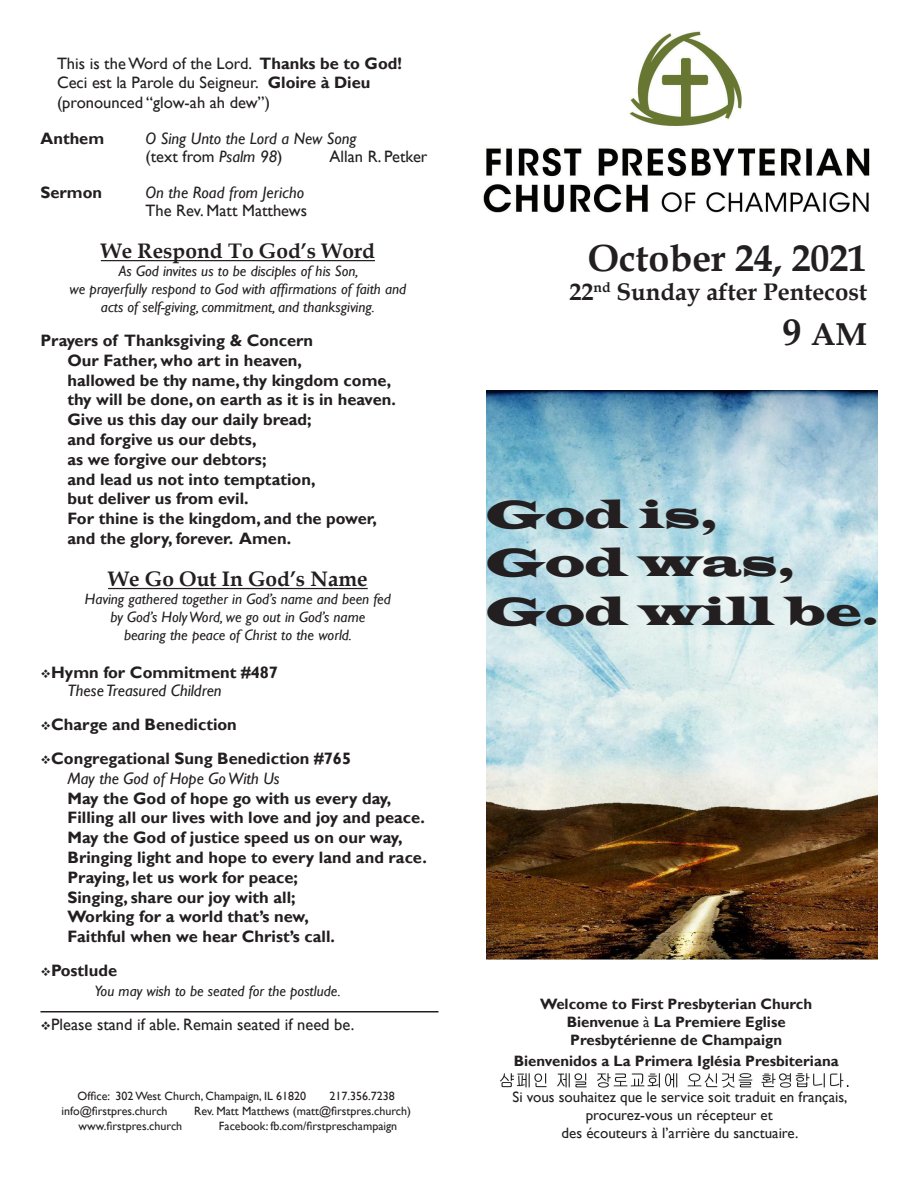
<style>
.page{position:relative;width:918px;height:1188px;background:#fff}
.page>*{position:absolute;margin:0;border:0;box-sizing:border-box;transform-origin:0 0}
.Body_text{font:40.5px/48.6px "Latin Wide";color:#231f20}
.t1{font:700 37.65px "Book Antiqua";color:#231f20}
.t2{font:700 31.65px "Book Antiqua";color:#231f20}
.t3{font:700 24px "Book Antiqua";color:#231f20}
.Subhead_1{font:700 21px "Book Antiqua";color:#231f20}
.Body_text-2{font:700 16.5px/19.8px "Gill Sans";color:#231f20}
.Body_text-3{font:16.5px "Gill Sans";color:#231f20}
.Body_text-4{font:italic 16.5px/18px "Gill Sans";color:#231f20}
.Body_text-5{font:italic 15px "Gill Sans";color:#231f20}
.t4{font:700 15px "Gill Sans";color:#231f20}
.Body_text-6{font:15px "Gill Sans";color:#231f20}
.t5{font:12px "Gill Sans";color:#231f20}
.s1{font-weight:700}
.s2{font-style:italic}
.s3{font-style:normal}
.s4{font-weight:400;font-style:italic}
.s5{font-size:37.65px}
.s6{font-weight:400}
</style>
<div class="page">
<img style="left:483px;top:31px;width:387px;height:182px">
<hr style="left:101px;top:260px;width:274px;height:1px;background:#231f20">
<hr style="left:108px;top:588px;width:260px;height:1px;background:#231f20">
<img style="left:500px;top:1073px;width:349px;height:15px">
<hr style="left:40px;top:1011px;width:398px;height:1px;background:#231f20">
<img style="left:486px;top:390px;width:392px;height:570px">
<p class="Body_text-3" style="left:57px;top:53px;width:346px">This is the Word of the Lord. <span class="s1">Thanks be to God!</span></p>
<p class="Body_text-3" style="left:57px;top:73px;width:315px">Ceci est la Parole du Seigneur. <span class="s1">Gloire à Dieu</span></p>
<p class="Body_text-3" style="left:57px;top:93px;width:215px">(pronounced “glow-ah ah dew”)</p>
<p class="Body_text-2" style="left:40px;top:129px;width:65px">Anthem</p>
<p class="Body_text-4" style="left:146px;top:130px;width:213px">O Sing Unto the Lord a New Song</p>
<p class="Body_text-3" style="left:146px;top:147px;width:139px">(text from <span class="s2">Psalm 98</span>)</p>
<p class="Body_text-3" style="left:330px;top:147px;width:99px">Allan R. Petker</p>
<p class="Body_text-2" style="left:40px;top:183px;width:63px">Sermon</p>
<p class="Body_text-4" style="left:146px;top:184px;width:163px">On the Road from Jericho<br><span class="s3">The Rev. Matt Matthews</span></p>
<p class="Subhead_1" style="left:101px;top:236px;width:276px">We Respond To God’s Word</p>
<p class="Body_text-5" style="left:119px;top:262px;width:241px">As God invites us to be disciples of his Son,</p>
<p class="Body_text-5" style="left:70px;top:280px;width:338px">we prayerfully respond to God with affirmations of faith and</p>
<p class="Body_text-5" style="left:101px;top:298px;width:275px">acts of self-giving, commitment, and thanksgiving.</p>
<p class="Body_text-2" style="left:40px;top:331px;width:274px">Prayers of Thanksgiving &amp; Concern</p>
<p class="Body_text-2" style="left:68px;top:351px;width:236px">Our Father, who art in heaven,</p>
<p class="Body_text-2" style="left:67px;top:371px;width:325px">hallowed be thy name, thy kingdom come,</p>
<p class="Body_text-2" style="left:67px;top:390px;width:330px">thy will be done, on earth as it is in heaven.</p>
<p class="Body_text-2" style="left:67px;top:410px;width:246px">Give us this day our daily bread;</p>
<p class="Body_text-2" style="left:67px;top:430px;width:191px">and forgive us our debts,</p>
<p class="Body_text-2" style="left:67px;top:450px;width:200px">as we forgive our debtors;</p>
<p class="Body_text-2" style="left:67px;top:470px;width:250px">and lead us not into temptation,</p>
<p class="Body_text-2" style="left:67px;top:489px;width:183px">but deliver us from evil.</p>
<p class="Body_text-2" style="left:67px;top:509px;width:311px">For thine is the kingdom, and the power,</p>
<p class="Body_text-2" style="left:67px;top:529px;width:225px">and the glory, forever. Amen.</p>
<p class="Subhead_1" style="left:108px;top:564px;width:261px">We Go Out In God’s Name</p>
<p class="Body_text-5" style="left:85px;top:590px;width:307px">Having gathered together in God’s name and been fed</p>
<p class="Body_text-5" style="left:111px;top:608px;width:256px">by God’s Holy Word, we go out in God’s name</p>
<p class="Body_text-5" style="left:124px;top:626px;width:229px">bearing the peace of Christ to the world.</p>
<p class="Body_text-2" style="left:40px;top:663px;width:239px">❖Hymn for Commitment #487</p>
<p class="Body_text-4" style="left:68px;top:681px;width:156px">These Treasured Children</p>
<p class="Body_text-2" style="left:40px;top:715px;width:198px">❖Charge and Benediction</p>
<p class="Body_text-2" style="left:40px;top:749px;width:312px">❖Congregational Sung Benediction #765</p>
<p class="Body_text-2" style="left:68px;top:769px;width:325px"><span class="s4">May the God of Hope Go With Us<br></span>May the God of hope go with us every day,</p>
<p class="Body_text-2" style="left:67px;top:808px;width:359px">Filling all our lives with love and joy and peace.</p>
<p class="Body_text-2" style="left:67px;top:828px;width:336px">May the God of justice speed us on our way,</p>
<p class="Body_text-2" style="left:67px;top:848px;width:361px">Bringing light and hope to every land and race.</p>
<p class="Body_text-2" style="left:67px;top:868px;width:232px">Praying, let us work for peace;</p>
<p class="Body_text-2" style="left:67px;top:888px;width:230px">Singing, share our joy with all;</p>
<p class="Body_text-2" style="left:67px;top:907px;width:243px">Working for a world that’s new,</p>
<p class="Body_text-2" style="left:67px;top:927px;width:269px">Faithful when we hear Christ’s call.</p>
<p class="Body_text-2" style="left:40px;top:961px;width:78px">❖Postlude</p>
<p class="Body_text-5" style="left:94px;top:982px;width:248px">You may wish to be seated for the postlude.</p>
<p class="Body_text-3" style="left:40px;top:1015px;width:315px">❖Please stand if able. Remain seated if need be.</p>
<p class="t5" style="left:78px;top:1089px;width:230px">Office: 302 West Church, Champaign, IL 61820</p>
<p class="t5" style="left:330px;top:1089px;width:67px">217.356.7238</p>
<p class="t5" style="left:62px;top:1104px;width:108px">info@firstpres.church</p>
<p class="t5" style="left:194px;top:1104px;width:218px">Rev. Matt Matthews (matt@firstpres.church)</p>
<p class="t5" style="left:79px;top:1119px;width:105px">www.firstpres.church</p>
<p class="t5" style="left:219px;top:1119px;width:180px">Facebook: fb.com/firstpreschampaign</p>
<p class="t1" style="left:588px;top:233px;width:281px">October 24, 2021</p>
<p class="t3" style="left:569px;top:276px;width:299px">22<sup>nd</sup> Sunday after Pentecost</p>
<p class="t2" style="left:783px;top:313px;width:86px"><span class="s5">9</span> AM</p>
<p class="Body_text" style="left:486px;top:489px;width:233px">God is,</p>
<p class="Body_text" style="left:486px;top:538px;width:395px">God was,<br>God will be.</p>
<p class="t4" style="left:540px;top:995px;width:274px">Welcome to First Presbyterian Church</p>
<p class="t4" style="left:567px;top:1013px;width:221px">Bienvenue <span class="s6">à</span> La Premiere Eglise</p>
<p class="t4" style="left:570px;top:1031px;width:213px">Presbytérienne de Champaign</p>
<p class="t4" style="left:514px;top:1052px;width:327px">Bienvenidos a La Primera Iglésia Presbiteriana</p>
<p class="Body_text-6" style="left:513px;top:1089px;width:336px">Si vous souhaitez que le service soit traduit en français,</p>
<p class="Body_text-6" style="left:586px;top:1107px;width:188px">procurez-vous un récepteur et</p>
<p class="Body_text-6" style="left:562px;top:1125px;width:238px">des écouteurs à l’arrière du sanctuaire.</p>
</div>
